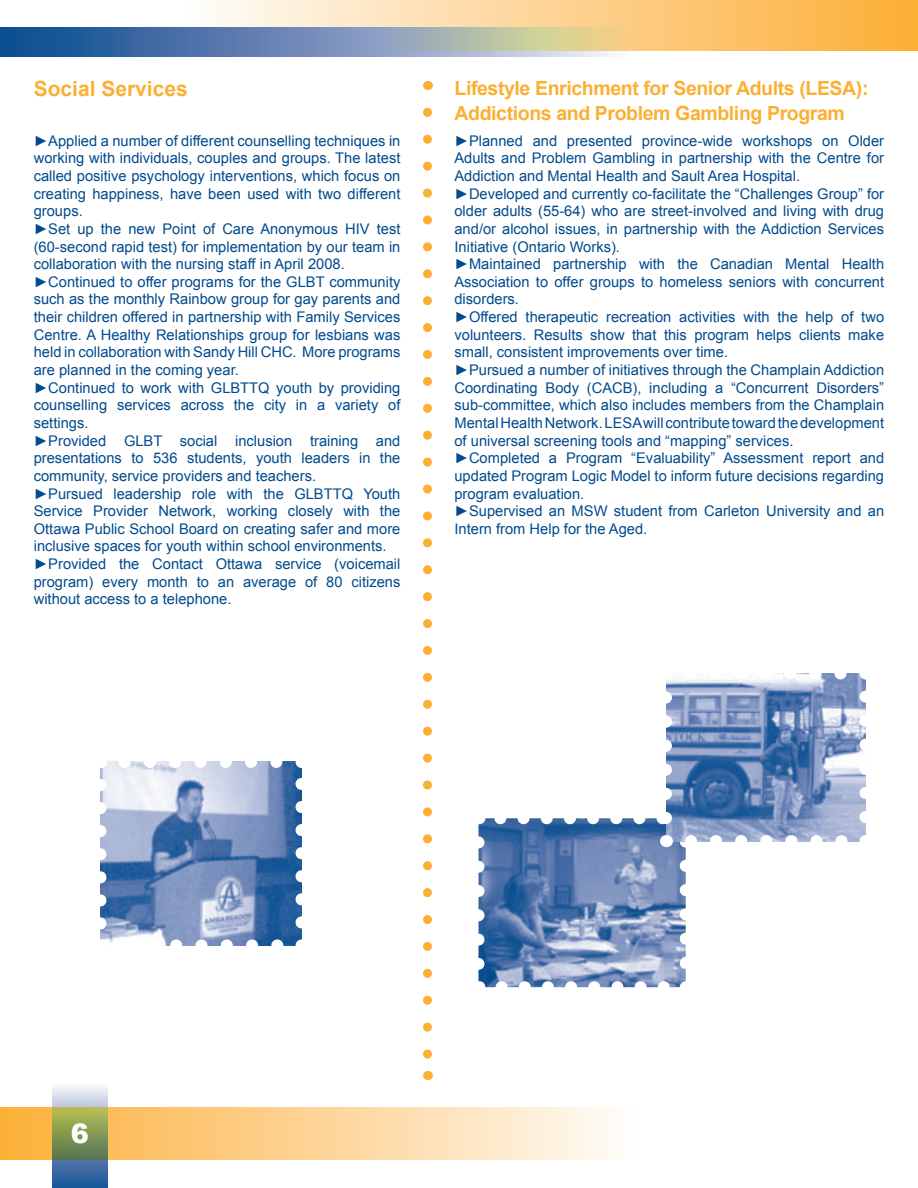
<style>
.page{position:relative;width:918px;height:1188px;background:#fff}
.page>*{position:absolute;margin:0;border:0;box-sizing:border-box;transform-origin:0 0}
.t1{font:900 27px "Arial";color:#fff}
.t2{font:700 21px "Arial";color:#fbb034}
.t3{font:700 19.5px/25.2px "Arial";letter-spacing:-.02em;color:#fbb034}
.t4{font:14.7px/17.7px "Arial";color:#004a8d}
</style>
<div class="page">
<div style="left:0;top:27px;width:634px;height:29px;background:linear-gradient(to right,#034089,#f2ecf7)"></div>
<svg style="left:187px;top:0;width:731px;height:50px;background:#e2c391"></svg>
<div style="left:0;top:1107px;width:634px;height:52px;background:linear-gradient(to right,#fcaf38,#fefbf8)"></div>
<svg style="left:52px;top:1086px;width:56px;height:102px;background:#809886"></svg>
<svg style="left:423px;top:112px;width:9px;height:947px"></svg>
<img style="left:478px;top:818px;width:208px;height:169px">
<svg style="left:478px;top:842px;width:6px;height:133px"></svg>
<svg style="left:502px;top:981px;width:172px;height:7px"></svg>
<img style="left:100px;top:762px;width:202px;height:183px">
<svg style="left:126px;top:939px;width:163px;height:7px"></svg>
<svg style="left:113px;top:761px;width:163px;height:7px"></svg>
<svg style="left:100px;top:785px;width:6px;height:160px"></svg>
<svg style="left:296px;top:762px;width:6px;height:160px"></svg>
<img style="left:666px;top:674px;width:200px;height:167px">
<svg style="left:490px;top:697px;width:182px;height:132px"></svg>
<svg style="left:680px;top:830px;width:173px;height:133px"></svg>
<svg style="left:678px;top:673px;width:163px;height:7px"></svg>
<svg style="left:666px;top:835px;width:1px;height:12px"></svg>
<svg style="left:860px;top:674px;width:6px;height:143px"></svg>
<h2 class="t2" style="left:34px;top:75px;width:156px">Social Services</h2>
<h3 class="t3" style="left:454px;top:76px;width:416px">Lifestyle Enrichment for Senior Adults (LESA):<br>Addictions and Problem Gambling Program</h3>
<p class="t4" style="left:34px;top:132px;width:368px">►Applied a number of different counselling techniques in working with individuals, couples and groups. The latest called positive psychology interventions, which focus on creating happiness, have been used with two different groups.<br>►Set up the new Point of Care Anonymous HIV test (60-second rapid test) for implementation by our team in collaboration with the nursing staff in April 2008. ►Continued to offer programs for the GLBT community such as the monthly Rainbow group for gay parents and their children offered in partnership with Family Services Centre. A Healthy Relationships group for lesbians was held in collaboration with Sandy Hill CHC. More programs are planned in the coming year.<br>►Continued to work with GLBTTQ youth by providing counselling services across the city in a variety of settings.<br>►Provided GLBT social inclusion training and presentations to 536 students, youth leaders in the community, service providers and teachers.<br>►Pursued leadership role with the GLBTTQ Youth Service Provider Network, working closely with the Ottawa Public School Board on creating safer and more inclusive spaces for youth within school environments. ►Provided the Contact Ottawa service (voicemail program) every month to an average of 80 citizens without access to a telephone.</p>
<p class="t4" style="left:454px;top:132px;width:431px">►Planned and presented province-wide workshops on Older Adults and Problem Gambling in partnership with the Centre for Addiction and Mental Health and Sault Area Hospital. ►Developed and currently co-facilitate the “Challenges Group” for older adults (55-64) who are street-involved and living with drug and/or alcohol issues, in partnership with the Addiction Services Initiative (Ontario Works).<br>►Maintained partnership with the Canadian Mental Health Association to offer groups to homeless seniors with concurrent disorders.<br>►Offered therapeutic recreation activities with the help of two volunteers. Results show that this program helps clients make small, consistent improvements over time.<br>►Pursued a number of initiatives through the Champlain Addiction Coordinating Body (CACB), including a “Concurrent Disorders” sub-committee, which also includes members from the Champlain Mental Health Network. LESA will contribute toward the development of universal screening tools and “mapping” services.<br>►Completed a Program “Evaluability” Assessment report and updated Program Logic Model to inform future decisions regarding program evaluation.<br>►Supervised an MSW student from Carleton University and an Intern from Help for the Aged.</p>
<h1 class="t1" style="left:71px;top:1114px;width:20px">6</h1>
</div>
